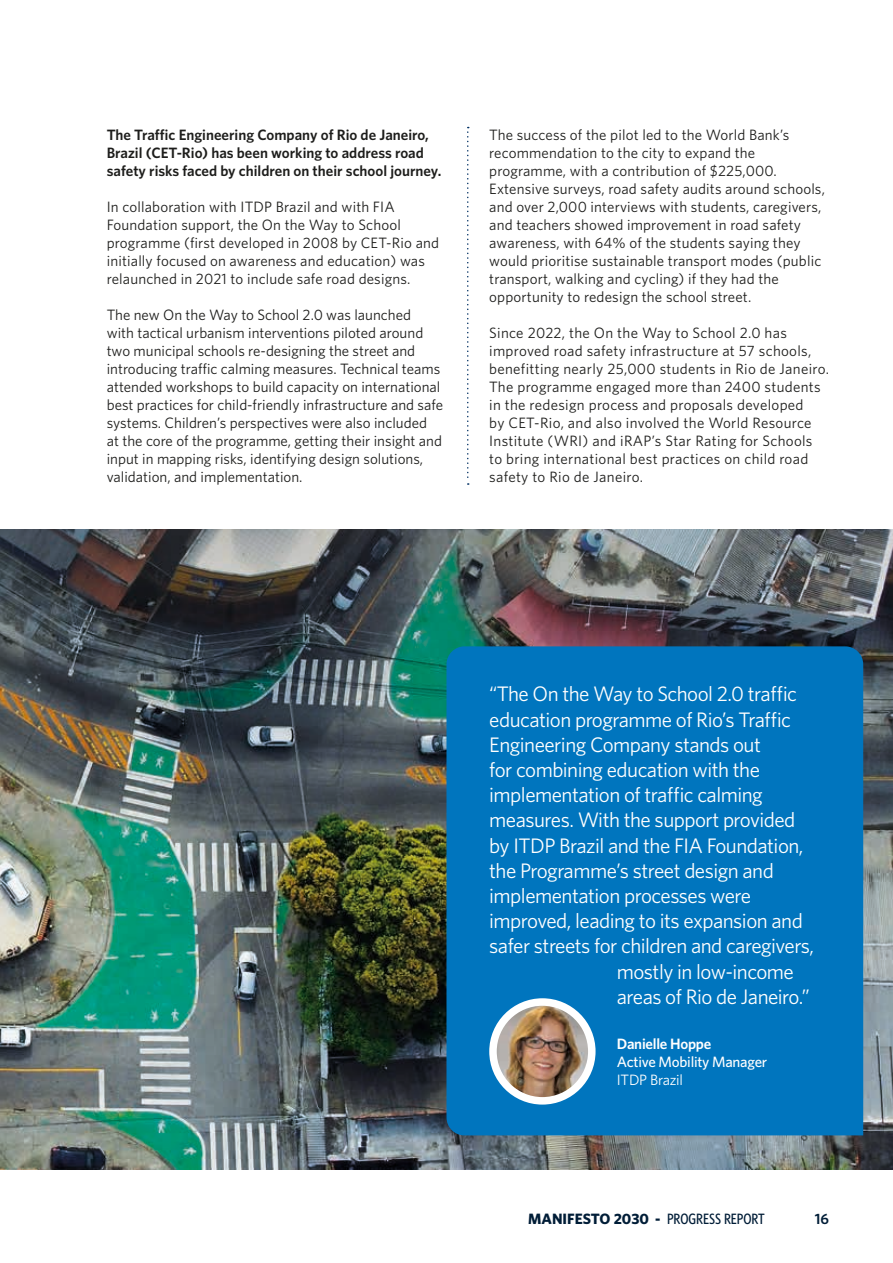
<style>
.page{position:relative;width:893px;height:1263px;background:#fff}
.page>*{position:absolute;margin:0;border:0;box-sizing:border-box;transform-origin:0 0}
.t1{font:21px "Whitney";letter-spacing:-.025em;color:#fff}
.t2{font:15px/18px "Whitney";letter-spacing:.01em;color:#1d1d1b}
.t3{font:600 15px/18px "Whitney";color:#1d1d1b}
.t4{font:700 15px "Whitney";color:#001d37}
.t5{font:500 15px "Whitney";letter-spacing:-.015em;color:#fff}
.t6{font:600 15px "Whitney";letter-spacing:-.015em;color:#fff}
.t7{font:15px "Whitney";letter-spacing:-.015em;color:#fff}
.t8{font:600 15px "Whitney";color:#001d37}
.s1{font-family:"Whitney Condensed";font-weight:500}
</style>
<div class="page">
<img style="left:0;top:529px;width:893px;height:640px">
<svg style="left:467px;top:127px;width:2px;height:358px"></svg>
<div style="left:446px;top:646px;width:417px;height:489px;background:#0075be"></div>
<img style="left:493px;top:1002px;width:99px;height:99px;border-radius:49px">
<div style="left:489px;top:998px;width:107px;height:106px;border:8px solid #fff;border-radius:50%"></div>
<p class="t3" style="left:107px;top:125px;width:336px">The Traffic Engineering Company of Rio de Janeiro,<br>Brazil (CET-Rio) has been working to address road safety risks faced by children on their school journey.</p>
<p class="t2" style="left:107px;top:197px;width:334px">In collaboration with ITDP Brazil and with FIA Foundation support, the On the Way to School programme (first developed in 2008 by CET-Rio and initially focused on awareness and education) was relaunched in 2021 to include safe road designs.</p>
<p class="t2" style="left:107px;top:305px;width:338px">The new On the Way to School 2.0 was launched<br>with tactical urbanism interventions piloted around two municipal schools re-designing the street and introducing traffic calming measures. Technical teams attended workshops to build capacity on international best practices for child-friendly infrastructure and safe systems. Children’s perspectives were also included<br>at the core of the programme, getting their insight and input in mapping risks, identifying design solutions, validation, and implementation.</p>
<p class="t2" style="left:489px;top:125px;width:337px">The success of the pilot led to the World Bank’s recommendation to the city to expand the programme, with a contribution of $225,000.<br>Extensive surveys, road safety audits around schools, and over 2,000 interviews with students, caregivers, and teachers showed improvement in road safety awareness, with 64% of the students saying they would prioritise sustainable transport modes (public transport, walking and cycling) if they had the opportunity to redesign the school street.</p>
<p class="t2" style="left:489px;top:323px;width:341px">Since 2022, the On the Way to School 2.0 has improved road safety infrastructure at 57 schools, benefitting nearly 25,000 students in Rio de Janeiro.<br>The programme engaged more than 2400 students in the redesign process and proposals developed<br>by CET-Rio, and also involved the World Resource Institute (WRI) and iRAP’s Star Rating for Schools to bring international best practices on child road safety to Rio de Janeiro.</p>
<h1 class="t1" style="left:489px;top:680px;width:309px">“The On the Way to School 2.0 traffic</h1>
<h1 class="t1" style="left:489px;top:705px;width:303px">education programme of Rio’s Traffic</h1>
<h1 class="t1" style="left:489px;top:731px;width:273px">Engineering Company stands out</h1>
<h1 class="t1" style="left:489px;top:756px;width:272px">for combining education with the</h1>
<h1 class="t1" style="left:489px;top:781px;width:275px">implementation of traffic calming</h1>
<h1 class="t1" style="left:489px;top:806px;width:308px">measures. With the support provided</h1>
<h1 class="t1" style="left:489px;top:831px;width:316px">by ITDP Brazil and the FIA Foundation,</h1>
<h1 class="t1" style="left:489px;top:857px;width:286px">the Programme’s street design and</h1>
<h1 class="t1" style="left:489px;top:882px;width:263px">implementation processes were</h1>
<h1 class="t1" style="left:489px;top:907px;width:315px">improved, leading to its expansion and</h1>
<h1 class="t1" style="left:489px;top:932px;width:326px">safer streets for children and caregivers,</h1>
<h1 class="t1" style="left:617px;top:957px;width:179px">mostly in low-income</h1>
<h1 class="t1" style="left:617px;top:983px;width:195px">areas of Rio de Janeiro.”</h1>
<p class="t6" style="left:617px;top:1034px;width:96px">Danielle Hoppe</p>
<p class="t5" style="left:617px;top:1052px;width:152px">Active Mobility Manager</p>
<p class="t7" style="left:617px;top:1070px;width:68px">ITDP Brazil</p>
<p class="t4" style="left:528px;top:1209px;width:238px">MANIFESTO 2030 - <span class="s1">PROGRESS REPORT</span></p>
<p class="t8" style="left:815px;top:1209px;width:16px">16</p>
</div>
